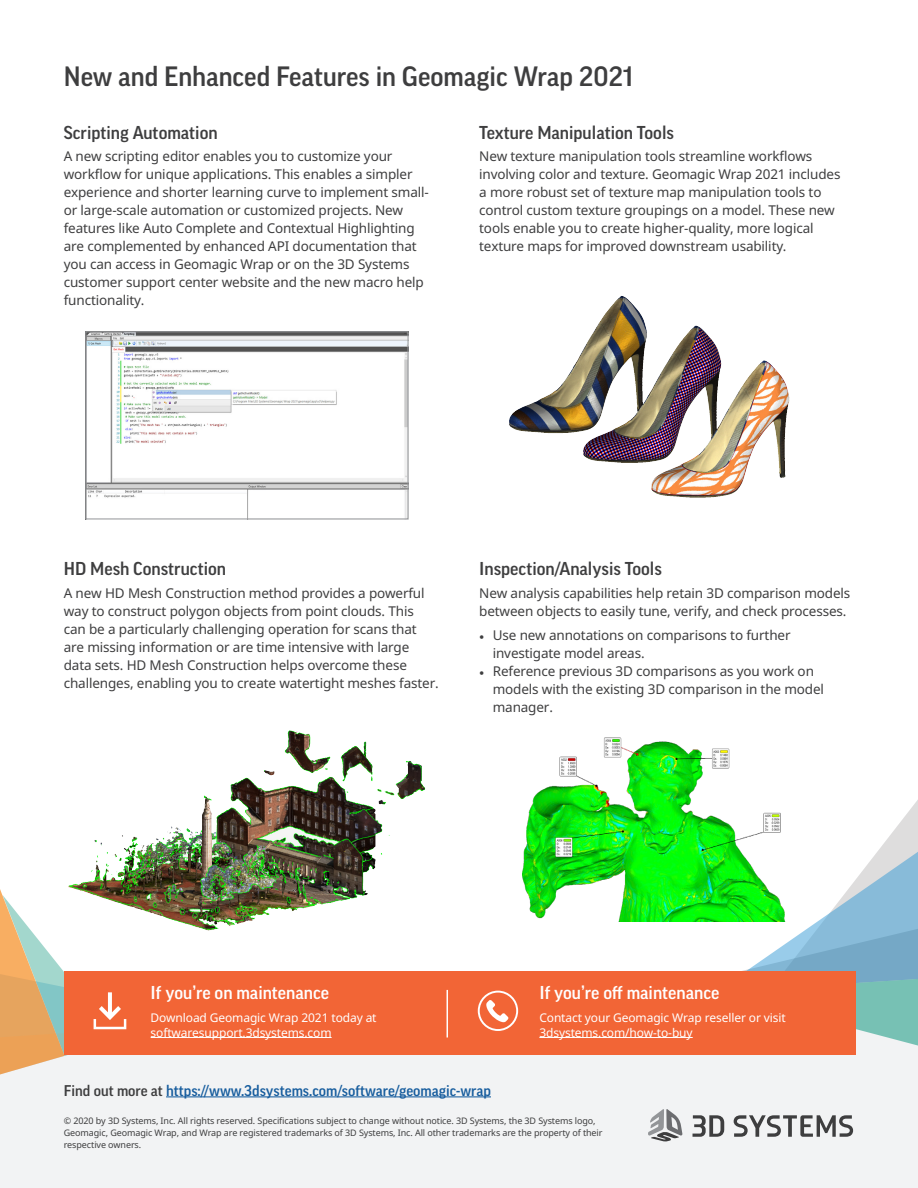
<style>
.page{position:relative;width:918px;height:1188px;background:#fff}
.page>*{position:absolute;margin:0;border:0;box-sizing:border-box;transform-origin:0 0}
.t1{font:500 27px "Good Pro";color:#3e3e3f}
.t2{font:500 18px "Good Pro";color:#3e3e3f}
.t3{font:500 18px "Good Pro";color:#fff}
.t4{font:500 15px "Good Pro";color:#175d9e}
.t5{font:13.5px/18px "Noto Sans";letter-spacing:-.01em;color:#3e3e3f}
.t6{font:12px "Noto Sans";letter-spacing:-.01em;color:#fff}
.t7{font:9px/12px "Noto Sans";letter-spacing:-.01em;color:#3e3e3f}
.s1{font-family:"Minion Pro"}
.s2{color:#3e3e3f}
</style>
<div class="page">
<div style="left:0;top:1050px;width:918px;height:138px;background:#f2f3f4"></div>
<svg style="left:629px;top:800px;width:289px;height:250px"></svg>
<hr style="left:166px;top:1096px;width:325px;height:1px;background:#175d9e">
<div style="left:64px;top:971px;width:792px;height:83px;background:#f26536"></div>
<hr style="left:151px;top:1037px;width:181px;height:1px;background:#fff">
<hr style="left:539px;top:1037px;width:154px;height:1px;background:#fff">
<svg style="left:478px;top:991px;width:40px;height:40px"></svg>
<svg style="left:0;top:889px;width:237px;height:189px"></svg>
<hr style="left:447px;top:990px;width:1px;height:48px;background:#fff">
<img style="left:87px;top:333px;width:320px;height:184px">
<div style="left:85px;top:331px;width:324px;height:188px;border:1px solid #939598"></div>
<img style="left:509px;top:296px;width:281px;height:202px">
<img style="left:68px;top:730px;width:357px;height:201px">
<img style="left:522px;top:737px;width:271px;height:184px">
<svg style="left:648px;top:1109px;width:35px;height:33px"></svg>
<svg style="left:693px;top:1115px;width:31px;height:22px"></svg>
<svg style="left:734px;top:1115px;width:119px;height:22px"></svg>
<p class="t1" style="left:64px;top:61px;width:571px">New and Enhanced Features in Geomagic Wrap 2021</p>
<p class="t2" style="left:64px;top:122px;width:155px">Scripting Automation</p>
<p class="t5" style="left:64px;top:147px;width:367px">A new scripting editor enables you to customize your workflow for unique applications. This enables a simpler experience and shorter learning curve to implement small&shy;or large-scale automation or customized projects. New features like Auto Complete and Contextual Highlighting are complemented by enhanced API documentation that you can access in Geomagic Wrap or on the 3D Systems customer support center website and the new macro help functionality.</p>
<p class="t2" style="left:479px;top:122px;width:196px">Texture Manipulation Tools</p>
<p class="t5" style="left:479px;top:147px;width:363px">New texture manipulation tools streamline workflows involving color and texture. Geomagic Wrap 2021 includes a more robust set of texture map manipulation tools to control custom texture groupings on a model. These new tools enable you to create higher-quality, more logical texture maps for improved downstream usability.</p>
<p class="t2" style="left:64px;top:559px;width:164px">HD Mesh Construction</p>
<p class="t5" style="left:64px;top:583px;width:376px">A new HD Mesh Construction method provides a powerful way to construct polygon objects from point clouds. This can be a particularly challenging operation for scans that are missing information or are time intensive with large data sets. HD Mesh Construction helps overcome these challenges, enabling you to create watertight meshes faster.</p>
<p class="t2" style="left:479px;top:559px;width:184px">Inspection/Analysis Tools</p>
<p class="t5" style="left:479px;top:583px;width:373px">New analysis capabilities help retain 3D comparison models between objects to easily tune, verify, and check processes.</p>
<p class="t5" style="left:493px;top:626px;width:299px;text-indent:-14px"><span class="s1">•</span> Use new annotations on comparisons to further investigate model areas.</p>
<p class="t5" style="left:493px;top:662px;width:333px;text-indent:-14px"><span class="s1">•</span> Reference previous 3D comparisons as you work on models with the existing 3D comparison in the model manager.</p>
<p class="t3" style="left:151px;top:983px;width:180px">If you’re on maintenance</p>
<p class="t6" style="left:151px;top:1010px;width:227px">Download Geomagic Wrap 2021 today at</p>
<p class="t6" style="left:151px;top:1024px;width:182px">softwaresupport.3dsystems.com</p>
<p class="t3" style="left:539px;top:983px;width:181px">If you’re off maintenance</p>
<p class="t6" style="left:539px;top:1010px;width:248px">Contact your Geomagic Wrap reseller or visit</p>
<p class="t6" style="left:539px;top:1024px;width:155px">3dsystems.com/how-to-buy</p>
<p class="t4" style="left:64px;top:1082px;width:429px"><span class="s2">Find out more at</span> https://www.3dsystems.com/software/geomagic-wrap</p>
<p class="t7" style="left:64px;top:1115px;width:540px">© 2020 by 3D Systems, Inc. All rights reserved. Specifications subject to change without notice. 3D Systems, the 3D Systems logo,<br>Geomagic, Geomagic Wrap, and Wrap are registered trademarks of 3D Systems, Inc. All other trademarks are the property of their respective owners.</p>
</div>
